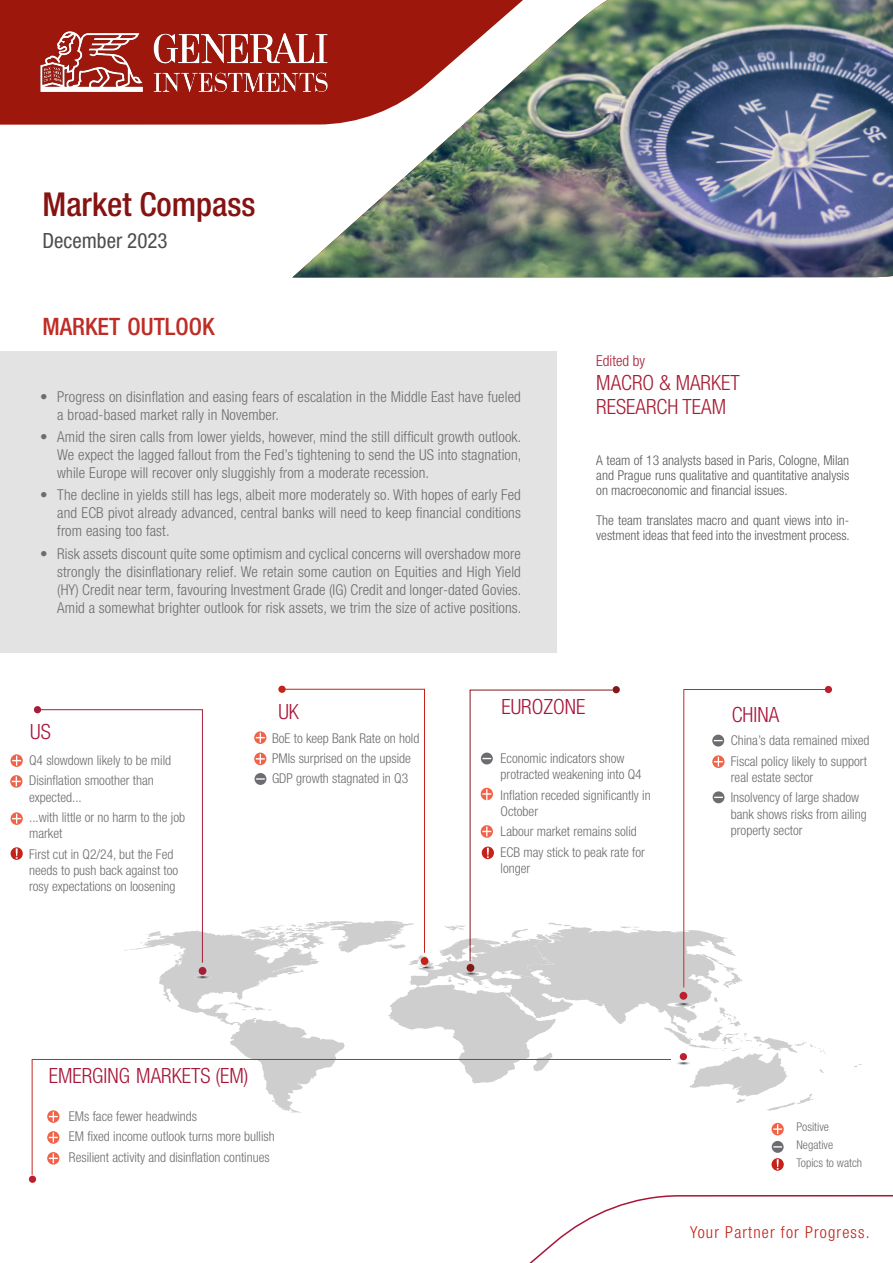
<style>
.page{position:relative;width:893px;height:1263px;background:#fff}
.page>*{position:absolute;margin:0;border:0;box-sizing:border-box;transform-origin:0 0}
.t1{font:500 condensed 33px "Helvetica Neue LT Std";color:#851312}
.t2{font:500 condensed 24px "Helvetica Neue LT Std";color:#bf2c26}
.t3{font:300 condensed 21px "Helvetica Neue LT Std";color:#a81437}
.t4{font:300 condensed 21px "Helvetica Neue LT Std";color:#a81c33}
.t5{font:condensed 21px "Helvetica Neue LT Std";color:#4c4d4d}
.t6{font:300 condensed 16.5px "Helvetica Neue LT Std";letter-spacing:.07em;color:#c5221a}
.t7{font:300 condensed 15px/18px "Helvetica Neue LT Std";letter-spacing:.01em;color:#6c6d70;text-align:justify}
.t8{font:300 condensed 15px "Helvetica Neue LT Std";color:#a81c33}
.t9{font:300 condensed 13.5px/16.2px "Helvetica Neue LT Std";color:#6c6d70}
.t10{font:300 condensed 13.5px/15px "Helvetica Neue LT Std";color:#59595c;text-align:justify}
.t11{font:300 condensed 12px "Helvetica Neue LT Std";color:#6c6d70}
</style>
<div class="page">
<div style="left:825px;top:686px;width:7px;height:7px;background:#be1f2e;border-radius:50%"></div>
<div style="left:278px;top:686px;width:8px;height:7px;background:#c5221a;border-radius:50%"></div>
<div style="left:34px;top:706px;width:7px;height:7px;background:#a61d38;border-radius:50%"></div>
<svg style="left:771px;top:1158px;width:13px;height:13px"></svg>
<svg style="left:777px;top:1159px;width:2px;height:10px"></svg>
<svg style="left:772px;top:1141px;width:12px;height:12px"></svg>
<div style="left:29px;top:1175px;width:7px;height:8px;background:#be1f2e;border-radius:50%"></div>
<div style="left:0;top:351px;width:556px;height:301px;background:#e3e3e3"></div>
<svg style="left:529px;top:1195px;width:364px;height:68px"></svg>
<div style="left:0;top:0;width:292px;height:125px;background:#9e170d"></div>
<img style="left:31px;top:26px;width:261px;height:72px">
<img style="left:292px;top:0;width:601px;height:277px">
<svg style="left:11px;top:754px;width:12px;height:13px"></svg>
<svg style="left:12px;top:756px;width:9px;height:9px"></svg>
<svg style="left:11px;top:812px;width:12px;height:13px"></svg>
<svg style="left:12px;top:814px;width:9px;height:9px"></svg>
<svg style="left:47px;top:1152px;width:12px;height:12px"></svg>
<svg style="left:49px;top:1153px;width:9px;height:10px"></svg>
<svg style="left:11px;top:847px;width:12px;height:13px"></svg>
<svg style="left:16px;top:848px;width:2px;height:11px"></svg>
<svg style="left:10px;top:775px;width:12px;height:13px"></svg>
<svg style="left:12px;top:776px;width:9px;height:10px"></svg>
<svg style="left:37px;top:688px;width:790px;height:459px"></svg>
<p class="t1" style="left:43px;top:185px;width:215px">Market Compass</p>
<p class="t5" style="left:43px;top:228px;width:127px">December 2023</p>
<p class="t2" style="left:43px;top:312px;width:174px">MARKET OUTLOOK</p>
<p class="t7" style="left:57px;top:387px;width:465px;text-indent:-17px">• Progress on disinflation and easing fears of escalation in the Middle East have fueled a broad-based market rally in November.</p>
<p class="t7" style="left:57px;top:428px;width:466px;text-indent:-17px">• Amid the siren calls from lower yields, however, mind the still difficult growth outlook.<br>We expect the lagged fallout from the Fed’s tightening to send the US into stagnation, while Europe will recover only sluggishly from a moderate recession.</p>
<p class="t7" style="left:57px;top:486px;width:465px;text-indent:-17px">• The decline in yields still has legs, albeit more moderately so. With hopes of early Fed and ECB pivot already advanced, central banks will need to keep financial conditions from easing too fast.</p>
<p class="t7" style="left:57px;top:544px;width:466px;text-indent:-17px">• Risk assets discount quite some optimism and cyclical concerns will overshadow more strongly the disinflationary relief. We retain some caution on Equities and High Yield (HY) Credit near term, favouring Investment Grade (IG) Credit and longer-dated Govies.<br>Amid a somewhat brighter outlook for risk assets, we trim the size of active positions.</p>
<p class="t8" style="left:596px;top:352px;width:50px">Edited by</p>
<p class="t4" style="left:596px;top:371px;width:145px">MACRO &amp; MARKET</p>
<p class="t4" style="left:596px;top:395px;width:131px">RESEARCH TEAM</p>
<p class="t10" style="left:596px;top:452px;width:255px">A team of 13 analysts based in Paris, Cologne, Milan and Prague runs qualitative and quantitative analysis on macroeconomic and financial issues.</p>
<p class="t10" style="left:596px;top:512px;width:255px">The team translates macro and quant views into in&shy;vestment ideas that feed into the investment process.</p>
<p class="t3" style="left:30px;top:720px;width:22px">US</p>
<p class="t9" style="left:29px;top:752px;width:144px">Q4 slowdown likely to be mild</p>
<p class="t9" style="left:29px;top:772px;width:126px">Disinflation smoother than expected...</p>
<p class="t9" style="left:29px;top:809px;width:158px">...with little or no harm to the job market</p>
<p class="t9" style="left:29px;top:846px;width:151px">First cut in Q2/24, but the Fed needs to push back against too rosy expectations on loosening</p>
<p class="t3" style="left:501px;top:695px;width:85px">EUROZONE</p>
<p class="t3" style="left:278px;top:699px;width:22px">UK</p>
<p class="t3" style="left:732px;top:702px;width:49px">CHINA</p>
<p class="t9" style="left:272px;top:729px;width:149px">BoE to keep Bank Rate on hold</p>
<p class="t9" style="left:272px;top:750px;width:140px">PMIs surprised on the upside</p>
<p class="t9" style="left:272px;top:770px;width:138px">GDP growth stagnated in Q3</p>
<p class="t9" style="left:731px;top:732px;width:140px">China’s data remained mixed</p>
<p class="t9" style="left:731px;top:753px;width:138px">Fiscal policy likely to support real estate sector</p>
<p class="t9" style="left:731px;top:789px;width:137px">Insolvency of large shadow bank shows risks from ailing property sector</p>
<p class="t9" style="left:501px;top:750px;width:143px">Economic indicators show protracted weakening into Q4</p>
<p class="t9" style="left:501px;top:787px;width:152px">Inflation receded significantly in<br>October</p>
<p class="t9" style="left:501px;top:823px;width:138px">Labour market remains solid</p>
<p class="t9" style="left:501px;top:844px;width:146px">ECB may stick to peak rate for longer</p>
<p class="t3" style="left:49px;top:1063px;width:201px">EMERGING MARKETS (EM)</p>
<p class="t9" style="left:69px;top:1108px;width:130px">EMs face fewer headwinds</p>
<p class="t9" style="left:69px;top:1128px;width:207px">EM fixed income outlook turns more bullish</p>
<p class="t9" style="left:69px;top:1149px;width:202px">Resilient activity and disinflation continues</p>
<p class="t11" style="left:796px;top:1120px;width:34px">Positive</p>
<p class="t11" style="left:796px;top:1138px;width:38px">Negative</p>
<p class="t11" style="left:796px;top:1155px;width:67px">Topics to watch</p>
<p class="t6" style="left:690px;top:1222px;width:181px">Your Partner for Progress.</p>
</div>
